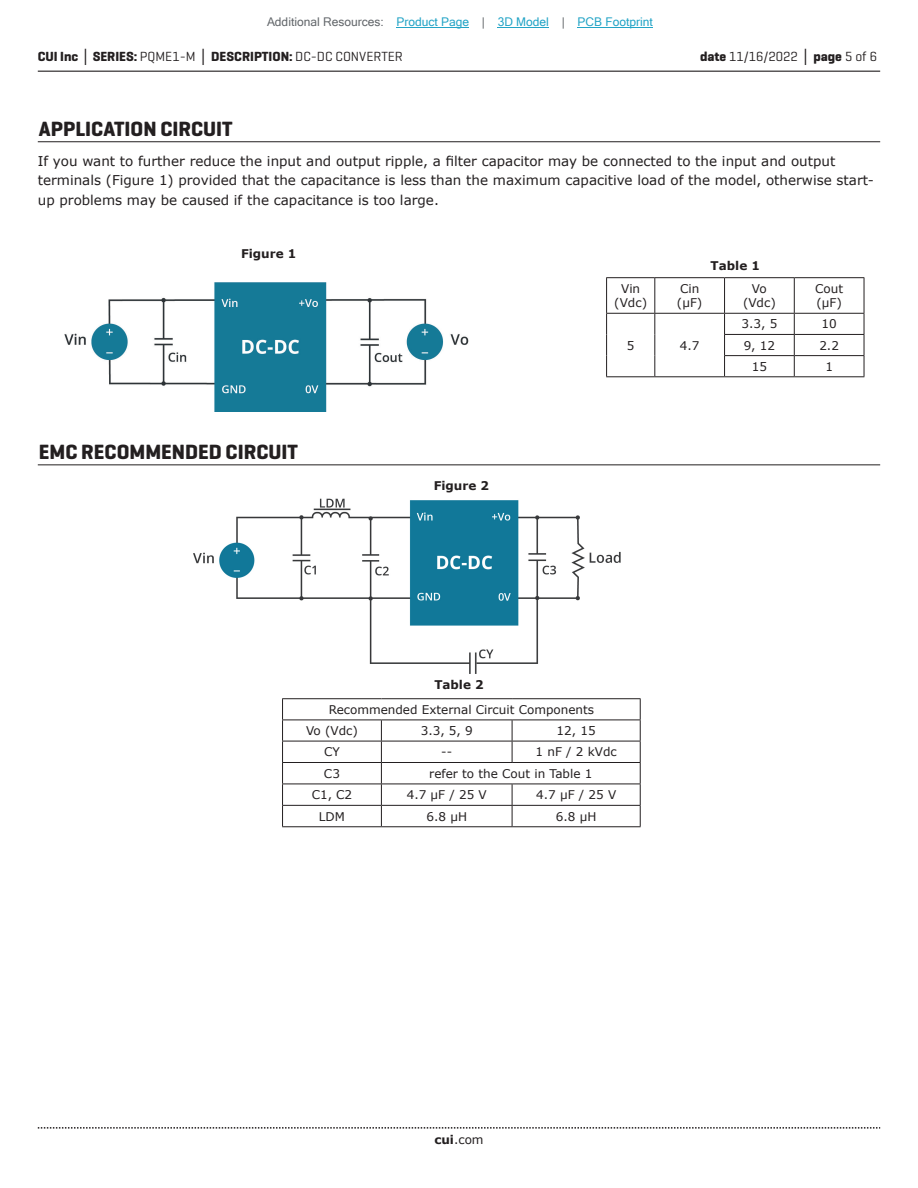
<style>
.page{position:relative;width:918px;height:1188px;background:#fff}
.page>*{position:absolute;margin:0;border:0;box-sizing:border-box;transform-origin:0 0}
.t1{font:700 21px "Geogrotesque";color:#231f20}
.t2{font:13.5px/19.5px "Verdana";color:#231f20}
.t3{font:700 13.5px "Geogrotesque";color:#231f20}
.t4{font:13.5px "Geogrotesque";color:#231f20}
.t5{font:12px/14.4px "Verdana";color:#231f20}
.t6{font:12px "Microsoft Sans Serif";color:#23a4c6}
.t7{font:700 12px "Verdana";color:#231f20}
.s1{color:#63676b}
.s2{font-family:"Verdana"}
.s3{font-weight:400}
.s4{font-weight:700}
.s5{font-family:"Verdana";font-weight:700}
</style>
<div class="page">
<hr style="left:38px;top:71px;width:842px;height:1px;background:#231f20">
<svg style="left:38px;top:1127px;width:842px;height:2px"></svg>
<hr style="left:38px;top:141px;width:842px;height:1px;background:#231f20">
<hr style="left:38px;top:464px;width:842px;height:1px;background:#231f20">
<hr style="left:282px;top:698px;width:99px;height:1px;background:#231f20">
<hr style="left:381px;top:698px;width:131px;height:1px;background:#231f20">
<hr style="left:512px;top:698px;width:129px;height:1px;background:#231f20">
<hr style="left:282px;top:720px;width:99px;height:1px;background:#231f20">
<hr style="left:381px;top:720px;width:131px;height:1px;background:#231f20">
<hr style="left:512px;top:720px;width:129px;height:1px;background:#231f20">
<hr style="left:282px;top:741px;width:99px;height:1px;background:#231f20">
<hr style="left:381px;top:741px;width:131px;height:1px;background:#231f20">
<hr style="left:512px;top:741px;width:129px;height:1px;background:#231f20">
<svg style="left:512px;top:720px;width:1px;height:42px"></svg>
<hr style="left:282px;top:762px;width:99px;height:1px;background:#231f20">
<hr style="left:381px;top:762px;width:131px;height:1px;background:#231f20">
<hr style="left:512px;top:762px;width:129px;height:1px;background:#231f20">
<hr style="left:282px;top:784px;width:99px;height:1px;background:#231f20">
<hr style="left:381px;top:784px;width:131px;height:1px;background:#231f20">
<hr style="left:512px;top:784px;width:129px;height:1px;background:#231f20">
<hr style="left:282px;top:805px;width:99px;height:1px;background:#231f20">
<svg style="left:282px;top:699px;width:1px;height:127px"></svg>
<hr style="left:381px;top:805px;width:131px;height:1px;background:#231f20">
<svg style="left:381px;top:720px;width:1px;height:106px"></svg>
<hr style="left:512px;top:805px;width:129px;height:1px;background:#231f20">
<svg style="left:512px;top:784px;width:1px;height:42px"></svg>
<svg style="left:640px;top:699px;width:1px;height:127px"></svg>
<hr style="left:282px;top:826px;width:99px;height:1px;background:#231f20">
<hr style="left:381px;top:826px;width:131px;height:1px;background:#231f20">
<hr style="left:512px;top:826px;width:129px;height:1px;background:#231f20">
<hr style="left:606px;top:277px;width:49px;height:1px;background:#231f20">
<hr style="left:606px;top:278px;width:1px;height:35px;background:#231f20">
<hr style="left:655px;top:277px;width:70px;height:1px;background:#231f20">
<hr style="left:654px;top:278px;width:1px;height:35px;background:#231f20">
<hr style="left:725px;top:277px;width:69px;height:1px;background:#231f20">
<hr style="left:724px;top:278px;width:1px;height:35px;background:#231f20">
<hr style="left:794px;top:277px;width:70px;height:1px;background:#231f20">
<hr style="left:794px;top:278px;width:1px;height:35px;background:#231f20">
<hr style="left:864px;top:278px;width:1px;height:35px;background:#231f20">
<hr style="left:606px;top:313px;width:49px;height:1px;background:#231f20">
<hr style="left:655px;top:313px;width:70px;height:1px;background:#231f20">
<hr style="left:725px;top:313px;width:69px;height:1px;background:#231f20">
<hr style="left:794px;top:313px;width:70px;height:1px;background:#231f20">
<hr style="left:724px;top:334px;width:70px;height:1px;background:#231f20">
<hr style="left:794px;top:334px;width:70px;height:1px;background:#231f20">
<svg style="left:606px;top:314px;width:1px;height:62px"></svg>
<svg style="left:654px;top:314px;width:1px;height:62px"></svg>
<hr style="left:724px;top:355px;width:70px;height:1px;background:#231f20">
<svg style="left:724px;top:314px;width:1px;height:62px"></svg>
<hr style="left:794px;top:355px;width:70px;height:1px;background:#231f20">
<svg style="left:794px;top:314px;width:1px;height:62px"></svg>
<svg style="left:864px;top:314px;width:1px;height:62px"></svg>
<hr style="left:606px;top:376px;width:49px;height:1px;background:#231f20">
<hr style="left:655px;top:376px;width:70px;height:1px;background:#231f20">
<hr style="left:725px;top:376px;width:69px;height:1px;background:#231f20">
<hr style="left:794px;top:376px;width:70px;height:1px;background:#231f20">
<img style="left:193px;top:498px;width:428px;height:175px">
<img style="left:64px;top:282px;width:404px;height:130px">
<hr style="left:397px;top:27px;width:72px;height:1px;background:#23a4c6">
<hr style="left:498px;top:27px;width:51px;height:1px;background:#23a4c6">
<hr style="left:578px;top:27px;width:75px;height:1px;background:#23a4c6">
<p class="t6" style="left:267px;top:15px;width:387px"><span class="s1">Additional Resources:</span> Product Page <span class="s1">|</span> 3D Model <span class="s1">|</span> PCB Footprint</p>
<p class="t3" style="left:38px;top:48px;width:367px">CUI Inc <span class="s2">│</span> SERIES: <span class="s3">PQME1-M</span> <span class="s2">│</span> DESCRIPTION: <span class="s3">DC-DC CONVERTER</span></p>
<p class="t4" style="left:700px;top:48px;width:179px"><span class="s4">date</span> 11/16/2022 <span class="s5">│</span> <span class="s4">page</span> 5 of 6</p>
<h1 class="t1" style="left:39px;top:116px;width:195px">APPLICATION CIRCUIT</h1>
<p class="t2" style="left:38px;top:151px;width:838px">If you want to further reduce the input and output ripple, a filter capacitor may be connected to the input and output terminals (Figure 1) provided that the capacitance is less than the maximum capacitive load of the model, otherwise start&shy;up problems may be caused if the capacitance is too large.</p>
<p class="t7" style="left:241px;top:246px;width:57px">Figure 1</p>
<h1 class="t1" style="left:39px;top:439px;width:261px">EMC RECOMMENDED CIRCUIT</h1>
<p class="t7" style="left:434px;top:478px;width:57px">Figure 2</p>
<p class="t7" style="left:711px;top:257px;width:51px">Table 1</p>
<p class="t5" style="left:614px;top:281px;width:34px;text-align:center">Vin (Vdc)</p>
<p class="t5" style="left:677px;top:281px;width:27px">Cin (μF)</p>
<p class="t5" style="left:743px;top:281px;width:34px;text-align:center">Vo (Vdc)</p>
<p class="t5" style="left:815px;top:281px;width:29px">Cout (μF)</p>
<p class="t5" style="left:627px;top:338px;width:9px">5</p>
<p class="t5" style="left:680px;top:338px;width:21px">4.7</p>
<p class="t5" style="left:742px;top:317px;width:37px">3.3, 5</p>
<p class="t5" style="left:822px;top:317px;width:17px">10</p>
<p class="t5" style="left:744px;top:338px;width:33px">9, 12</p>
<p class="t5" style="left:819px;top:338px;width:21px">2.2</p>
<p class="t5" style="left:752px;top:359px;width:17px">15</p>
<p class="t5" style="left:825px;top:359px;width:9px">1</p>
<p class="t7" style="left:434px;top:676px;width:51px">Table 2</p>
<p class="t5" style="left:306px;top:699px;width:290px;line-height:21.1px;text-indent:23px">Recommended External Circuit Components<br>Vo (Vdc)</p>
<p class="t5" style="left:421px;top:723px;width:54px">3.3, 5, 9</p>
<p class="t5" style="left:557px;top:723px;width:41px">12, 15</p>
<p class="t5" style="left:324px;top:745px;width:17px">CY</p>
<p class="t5" style="left:441px;top:745px;width:12px">--</p>
<p class="t5" style="left:536px;top:745px;width:83px">1 nF / 2 kVdc</p>
<p class="t5" style="left:324px;top:766px;width:18px">C3</p>
<p class="t5" style="left:429px;top:766px;width:165px">refer to the Cout in Table 1</p>
<p class="t5" style="left:312px;top:788px;width:42px">C1, C2</p>
<p class="t5" style="left:407px;top:788px;width:82px">4.7 µF / 25 V</p>
<p class="t5" style="left:536px;top:788px;width:82px">4.7 µF / 25 V</p>
<p class="t5" style="left:319px;top:809px;width:28px">LDM</p>
<p class="t5" style="left:426px;top:809px;width:42px">6.8 μH</p>
<p class="t5" style="left:556px;top:809px;width:42px">6.8 μH</p>
<p class="t5" style="left:434px;top:1132px;width:51px"><span class="s4">cui</span>.com</p>
</div>
